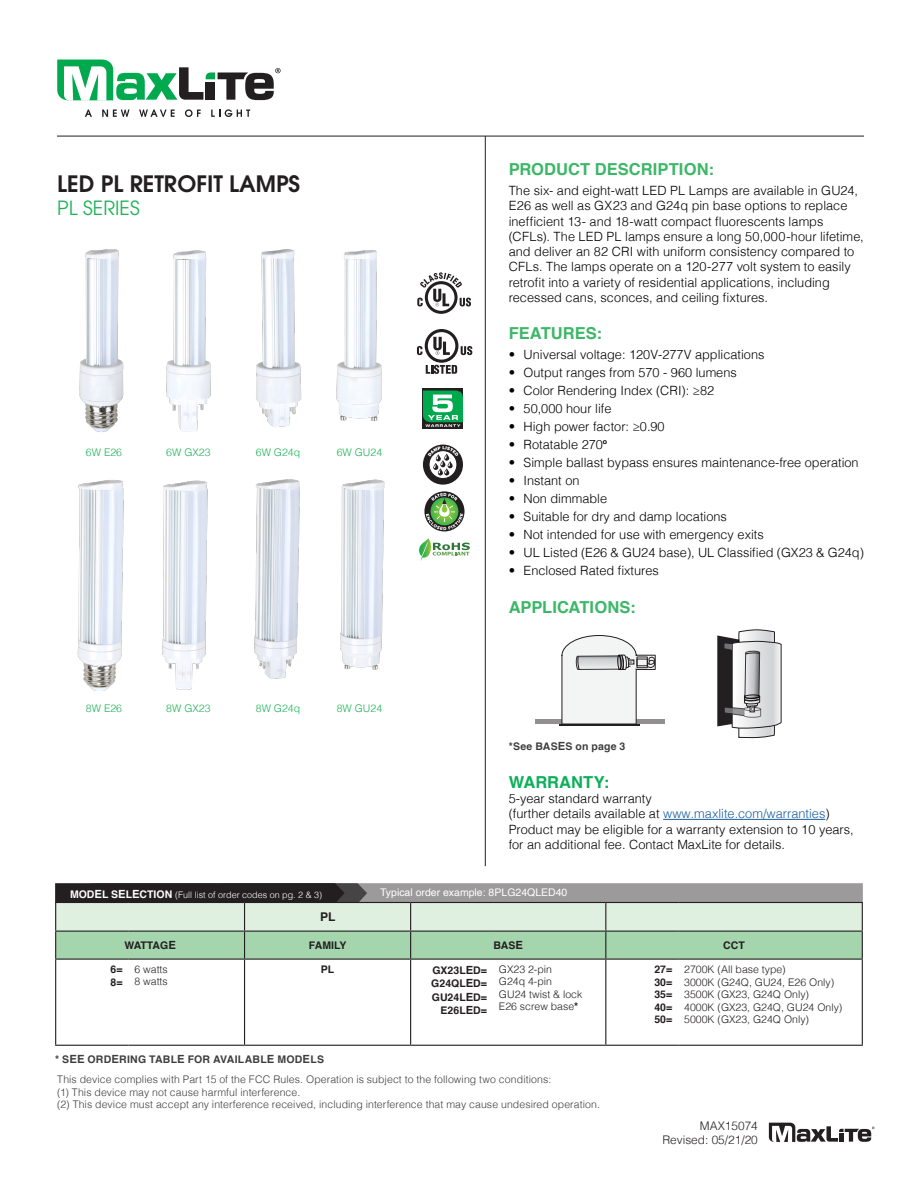
<style>
.page{position:relative;width:918px;height:1188px;background:#fff}
.page>*{position:absolute;margin:0;border:0;box-sizing:border-box;transform-origin:0 0}
.t1{font:600 22.5px "Avant Garde";color:#231f20}
.t2{font:19.5px "Avant Garde";color:#21b259}
.Blue_Headline{font:700 16.5px "Helvetica";letter-spacing:.005em;color:#3cb767}
.t3{font:700 16.5px "Helvetica";letter-spacing:.005em;color:#0daf5a}
.Product_Description{font:300 12.75px/15.3px "Helvetica";color:#000}
.t4{font:700 12px "Helvetica";color:#231f20}
.t5{font:300 11.85px/14.2px "Helvetica";color:#231f20;text-align:right}
.Chart_Footnotes{font:300 10.5px "Helvetica";letter-spacing:.01em;color:#3e3e3f}
.t6{font:300 10.5px/12.6px "Helvetica";color:#231f20}
.t7{font:700 10.5px/12.6px "Helvetica";color:#231f20}
.t8{font:700 10.5px "Helvetica";letter-spacing:.025em;color:#3e3e3f}
.Body_Text__C{font:300 10.5px "Helvetica";color:#21b259}
.t9{font:10.5px "Helvetica";color:#fff}
.t10{font:300 9px "Helvetica";color:#fff}
.s1{font-size:11.25px}
.s2{color:#175d9e}
.s3{font-weight:700;font-size:10.5px}
.s4{font-weight:700;font-size:11.25px}
.s5{font-weight:700}
</style>
<div class="page">
<hr style="left:57px;top:136px;width:807px;height:1px;background:#231f20">
<svg style="left:769px;top:1123px;width:105px;height:19px"></svg>
<svg style="left:85px;top:110px;width:7px;height:7px"></svg>
<svg style="left:102px;top:110px;width:28px;height:7px"></svg>
<svg style="left:139px;top:110px;width:36px;height:7px"></svg>
<svg style="left:185px;top:109px;width:16px;height:8px"></svg>
<svg style="left:211px;top:109px;width:39px;height:8px"></svg>
<svg style="left:57px;top:60px;width:224px;height:41px"></svg>
<hr style="left:485px;top:136px;width:1px;height:730px;background:#231f20">
<div style="left:423px;top:445px;width:40px;height:40px;background:#231f20;border-radius:50%"></div>
<svg style="left:429px;top:451px;width:28px;height:28px"></svg>
<div style="left:429px;top:450px;width:28px;height:29px;border:1px solid #211e1e;border-radius:50%"></div>
<svg style="left:428px;top:446px;width:30px;height:30px"></svg>
<hr style="left:55px;top:1045px;width:74px;height:1px;background:#231f20">
<hr style="left:129px;top:1045px;width:116px;height:1px;background:#231f20">
<hr style="left:411px;top:1045px;width:82px;height:1px;background:#231f20">
<hr style="left:493px;top:1045px;width:113px;height:1px;background:#231f20">
<hr style="left:606px;top:1045px;width:72px;height:1px;background:#231f20">
<hr style="left:678px;top:1045px;width:185px;height:1px;background:#231f20">
<hr style="left:55px;top:960px;width:1px;height:85px;background:#231f20">
<hr style="left:411px;top:959px;width:82px;height:1px;background:#231f20">
<hr style="left:493px;top:959px;width:113px;height:1px;background:#231f20">
<hr style="left:606px;top:959px;width:72px;height:1px;background:#231f20">
<hr style="left:678px;top:959px;width:185px;height:1px;background:#231f20">
<hr style="left:862px;top:960px;width:1px;height:85px;background:#231f20">
<hr style="left:55px;top:959px;width:74px;height:1px;background:#231f20">
<hr style="left:129px;top:959px;width:116px;height:1px;background:#231f20">
<svg style="left:55px;top:883px;width:808px;height:76px;background:#a7bdaa"></svg>
<hr style="left:55px;top:931px;width:74px;height:1px;background:#231f20">
<hr style="left:129px;top:931px;width:116px;height:1px;background:#231f20">
<hr style="left:245px;top:959px;width:166px;height:1px;background:#231f20">
<hr style="left:244px;top:960px;width:1px;height:85px;background:#231f20">
<hr style="left:410px;top:960px;width:1px;height:85px;background:#231f20">
<hr style="left:245px;top:1045px;width:166px;height:1px;background:#231f20">
<hr style="left:605px;top:960px;width:1px;height:85px;background:#231f20">
<img style="left:256px;top:249px;width:46px;height:178px">
<img style="left:166px;top:250px;width:45px;height:182px">
<img style="left:340px;top:479px;width:45px;height:191px">
<img style="left:336px;top:250px;width:46px;height:172px">
<img style="left:254px;top:479px;width:46px;height:200px">
<img style="left:162px;top:480px;width:46px;height:210px">
<img style="left:79px;top:249px;width:45px;height:183px">
<img style="left:77px;top:480px;width:47px;height:210px">
<svg style="left:417px;top:272px;width:54px;height:42px"></svg>
<div style="left:536px;top:719px;width:26px;height:5px;background:#918f8f"></div>
<div style="left:636px;top:719px;width:29px;height:5px;background:#918f8f"></div>
<hr style="left:559px;top:724px;width:80px;height:1px;background:#231f20">
<svg style="left:561px;top:635px;width:95px;height:90px"></svg>
<svg style="left:717px;top:630px;width:65px;height:108px"></svg>
<svg style="left:419px;top:538px;width:51px;height:22px"></svg>
<svg style="left:417px;top:329px;width:55px;height:45px"></svg>
<svg style="left:424px;top:491px;width:41px;height:40px"></svg>
<svg style="left:426px;top:493px;width:37px;height:37px"></svg>
<div style="left:423px;top:389px;width:40px;height:40px;background:linear-gradient(to right,#231f20,#231f20)"></div>
<svg style="left:423px;top:391px;width:40px;height:36px"></svg>
<hr style="left:663px;top:819px;width:162px;height:1px;background:#175d9e">
<p class="t1" style="left:57px;top:169px;width:245px">LED PL RETROFIT LAMPS</p>
<p class="t2" style="left:57px;top:197px;width:84px">PL SERIES</p>
<p class="Body_Text__C" style="left:86px;top:443px;width:38px">6W E26</p>
<p class="Body_Text__C" style="left:166px;top:443px;width:46px">6W GX23</p>
<p class="Body_Text__C" style="left:256px;top:443px;width:46px">6W G24q</p>
<p class="Body_Text__C" style="left:337px;top:443px;width:47px">6W GU24</p>
<p class="Blue_Headline" style="left:509px;top:156px;width:207px">PRODUCT DESCRIPTION:</p>
<p class="Product_Description" style="left:509px;top:182px;width:357px">The six- and eight-watt LED PL Lamps are available in GU24, E26 as well as GX23 and G24q pin base options to replace inefficient 13- and 18-watt compact fluorescents lamps (CFLs). The LED PL lamps ensure a long 50,000-hour lifetime, and deliver an 82 CRI with uniform consistency compared to CFLs. The lamps operate on a 120-277 volt system to easily retrofit into a variety of residential applications, including recessed cans, sconces, and ceiling fixtures.</p>
<p class="Blue_Headline" style="left:509px;top:320px;width:95px">FEATURES:</p>
<p class="Product_Description" style="left:509px;top:346px;width:257px">• Universal voltage: 120V-277V applications</p>
<p class="Product_Description" style="left:509px;top:364px;width:230px">• Output ranges from 570 - 960 lumens</p>
<p class="Product_Description" style="left:509px;top:382px;width:207px">• Color Rendering Index (CRI): ≥82</p>
<p class="Product_Description" style="left:509px;top:400px;width:104px">• 50,000 hour life</p>
<p class="Product_Description" style="left:509px;top:418px;width:158px">• High power factor: ≥0.90</p>
<p class="Product_Description" style="left:509px;top:436px;width:100px">• Rotatable 270<sup>o</sup></p>
<p class="Product_Description" style="left:509px;top:454px;width:352px">• Simple ballast bypass ensures maintenance-free operation</p>
<p class="Product_Description" style="left:509px;top:472px;width:72px">• Instant on</p>
<p class="Product_Description" style="left:509px;top:490px;width:100px">• Non dimmable</p>
<p class="Product_Description" style="left:509px;top:508px;width:220px">• Suitable for dry and damp locations</p>
<p class="Product_Description" style="left:509px;top:526px;width:257px">• Not intended for use with emergency exits</p>
<p class="Product_Description" style="left:509px;top:544px;width:357px">• UL Listed (E26 &amp; GU24 base), UL Classified (GX23 &amp; G24q)</p>
<p class="Product_Description" style="left:509px;top:562px;width:152px">• Enclosed Rated fixtures</p>
<p class="Blue_Headline" style="left:509px;top:594px;width:128px">APPLICATIONS:</p>
<p class="Body_Text__C" style="left:86px;top:700px;width:38px">8W E26</p>
<p class="Body_Text__C" style="left:166px;top:700px;width:46px">8W GX23</p>
<p class="Body_Text__C" style="left:256px;top:700px;width:46px">8W G24q</p>
<p class="Body_Text__C" style="left:337px;top:700px;width:47px">8W GU24</p>
<p class="t8" style="left:509px;top:738px;width:118px">*See BAS<span class="s1">E</span>S on page 3</p>
<p class="t3" style="left:509px;top:769px;width:102px">WARRANTY:</p>
<p class="Product_Description" style="left:509px;top:790px;width:145px">5-year standard warranty</p>
<p class="Product_Description" style="left:509px;top:805px;width:322px">(further details available at <span class="s2">www.maxlite.com/warranties</span>)</p>
<p class="Product_Description" style="left:509px;top:821px;width:347px">Product may be eligible for a warranty extension to 10 years, for an additional fee. Contact MaxLite for details.</p>
<p class="t10" style="left:70px;top:887px;width:254px"><span class="s3">MOD</span><span class="s4">E</span><span class="s3">L S</span><span class="s4">E</span><span class="s3">L</span><span class="s4">E</span><span class="s3">CTION</span> (Full list of order codes on pg. 2 &amp; 3)</p>
<p class="t9" style="left:380px;top:884px;width:189px">Typical order example: 8PLG24QLED40</p>
<p class="t4" style="left:320px;top:907px;width:17px">PL</p>
<p class="t7" style="left:124px;top:939px;width:53px">WATTAG<span class="s1">E</span></p>
<p class="t7" style="left:309px;top:939px;width:39px">FAMILY</p>
<p class="t7" style="left:493px;top:939px;width:31px">BAS<span class="s1">E</span></p>
<p class="t7" style="left:723px;top:939px;width:23px">CCT</p>
<p class="t7" style="left:111px;top:963px;width:13px">6=</p>
<p class="t7" style="left:111px;top:976px;width:13px">8=</p>
<p class="t6" style="left:135px;top:962px;width:35px">6 watts</p>
<p class="t6" style="left:135px;top:974px;width:35px">8 watts</p>
<p class="t7" style="left:321px;top:963px;width:15px">PL</p>
<p class="t7" style="left:432px;top:964px;width:56px">GX23L<span class="s1">E</span>D=</p>
<p class="t7" style="left:431px;top:977px;width:57px">G24QL<span class="s1">E</span>D=</p>
<p class="t7" style="left:432px;top:991px;width:57px">GU24L<span class="s1">E</span>D=</p>
<p class="t7" style="left:441px;top:1004px;width:48px">E26L<span class="s1">E</span>D=</p>
<p class="t6" style="left:499px;top:962px;width:55px">GX23 2-pin</p>
<p class="t6" style="left:499px;top:974px;width:85px">G24q 4-pin<br>GU24 twist &amp; lock</p>
<p class="t6" style="left:499px;top:1000px;width:81px">E26 screw base<span class="s5">*</span></p>
<p class="t8" style="left:55px;top:1050px;width:270px">* S<span class="s1">EE</span> ORD<span class="s1">E</span>RING TABL<span class="s1">E</span> FOR AVAILABL<span class="s1">E</span> MOD<span class="s1">E</span>LS</p>
<p class="Chart_Footnotes" style="left:57px;top:1071px;width:496px">This device complies with Part 15 of the FCC Rules. Operation is subject to the following two conditions:</p>
<p class="Chart_Footnotes" style="left:57px;top:1083px;width:245px">(1) This device may not cause harmful interference.</p>
<p class="Chart_Footnotes" style="left:57px;top:1096px;width:544px">(2) This device must accept any interference received, including interference that may cause undesired operation.</p>
<p class="t7" style="left:654px;top:963px;width:19px">27=<br>30=</p>
<p class="t7" style="left:654px;top:988px;width:19px">35=</p>
<p class="t7" style="left:654px;top:1001px;width:19px">40=</p>
<p class="t7" style="left:654px;top:1014px;width:19px">50=</p>
<p class="t6" style="left:684px;top:962px;width:151px">2700K (All base type)<br>3000K (G24Q, GU24, E26 Only)</p>
<p class="t6" style="left:684px;top:987px;width:126px">3500K (GX23, G24Q Only)</p>
<p class="t6" style="left:684px;top:1000px;width:160px">4000K (GX23, G24Q, GU24 Only)<br>5000K (GX23, G24Q Only)</p>
<p class="t5" style="left:662px;top:1117px;width:97px">MAX15074<br>Revised: 05/21/20</p>
</div>
